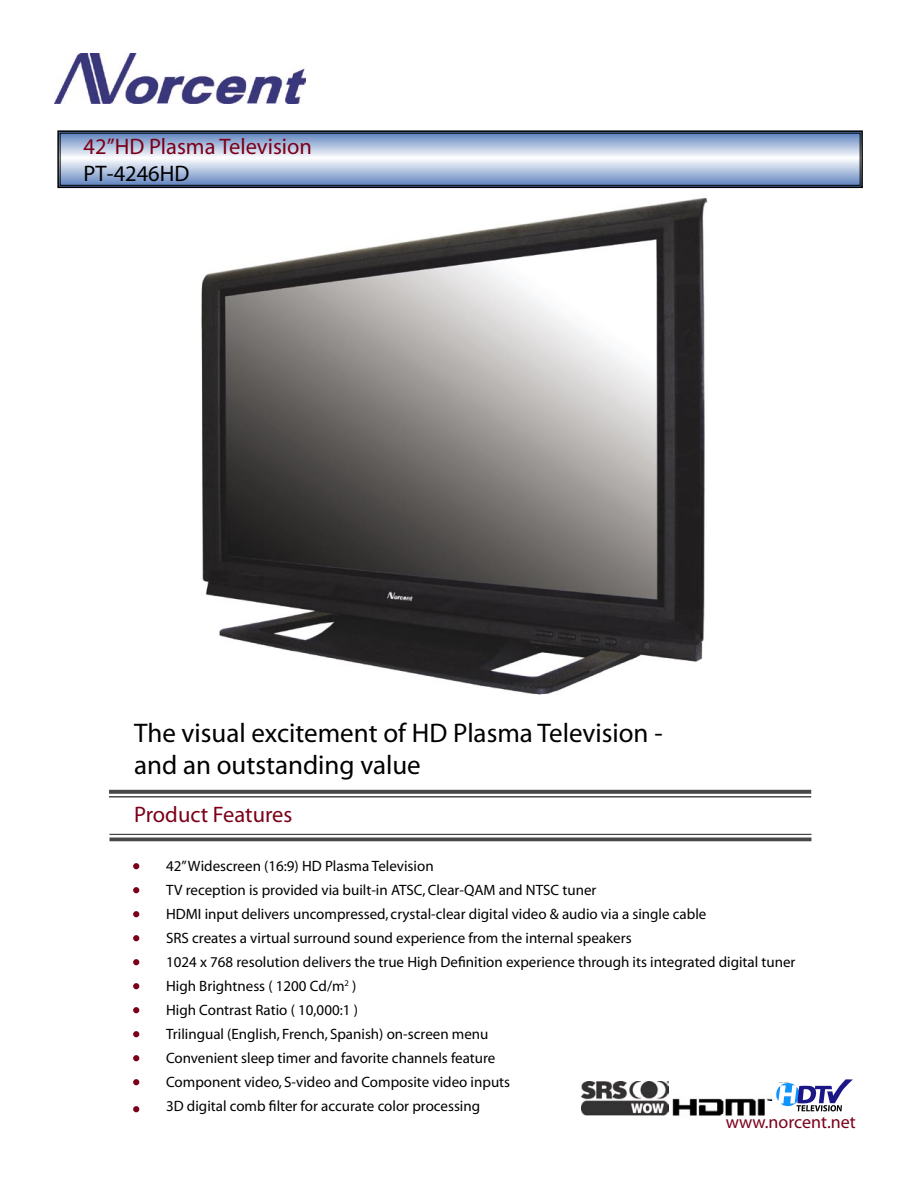
<style>
.page{position:relative;width:918px;height:1188px;background:#fff}
.page>*{position:absolute;margin:0;border:0;box-sizing:border-box;transform-origin:0 0}
.t1{font:27px "Myriad";color:#000}
.t2{font:22.5px "Myriad";color:#7c0019}
.t3{font:22.5px "Myriad";color:#000}
.t4{font:18px "Myriad";color:#7c0019}
.t5{font:15px "Myriad";color:#000}
</style>
<div class="page">
<svg style="left:57px;top:130px;width:806px;height:59px;background:#a7b7d1"></svg>
<div style="left:60px;top:133px;width:800px;height:53px;border:1px solid #000"></div>
<hr style="left:109px;top:834px;width:702px;height:1px;background:#484848">
<hr style="left:109px;top:838px;width:702px;height:3px;background:#484848">
<svg style="left:109px;top:790px;width:702px;height:4px;background:#515151"></svg>
<hr style="left:109px;top:796px;width:702px;height:1px;background:#484848">
<svg style="left:133px;top:863px;width:6px;height:6px"></svg>
<svg style="left:133px;top:887px;width:6px;height:6px"></svg>
<svg style="left:133px;top:911px;width:6px;height:6px"></svg>
<svg style="left:133px;top:935px;width:6px;height:6px"></svg>
<svg style="left:133px;top:959px;width:6px;height:6px"></svg>
<svg style="left:133px;top:983px;width:6px;height:6px"></svg>
<svg style="left:133px;top:1007px;width:6px;height:6px"></svg>
<svg style="left:133px;top:1031px;width:6px;height:6px"></svg>
<svg style="left:133px;top:1055px;width:6px;height:6px"></svg>
<svg style="left:133px;top:1079px;width:6px;height:6px"></svg>
<svg style="left:133px;top:1106px;width:6px;height:6px"></svg>
<img style="left:54px;top:54px;width:252px;height:49px">
<img style="left:201px;top:197px;width:507px;height:498px">
<svg style="left:776px;top:1079px;width:77px;height:32px"></svg>
<img style="left:672px;top:1098px;width:101px;height:18px">
<img style="left:581px;top:1081px;width:88px;height:35px">
<p class="t2" style="left:84px;top:135px;width:230px">42”HD Plasma Television</p>
<p class="t3" style="left:84px;top:162px;width:107px">PT-4246HD</p>
<p class="t1" style="left:134px;top:720px;width:530px">The visual excitement of HD Plasma Television -</p>
<p class="t1" style="left:134px;top:752px;width:288px">and an outstanding value</p>
<p class="t2" style="left:134px;top:804px;width:160px">Product Features</p>
<p class="t5" style="left:166px;top:859px;width:269px">42” Widescreen (16:9) HD Plasma Television</p>
<p class="t5" style="left:166px;top:883px;width:432px">TV reception is provided via built-in ATSC, Clear-QAM and NTSC tuner</p>
<p class="t5" style="left:166px;top:907px;width:542px">HDMI input delivers uncompressed, crystal-clear digital video &amp; audio via a single cable</p>
<p class="t5" style="left:166px;top:931px;width:467px">SRS creates a virtual surround sound experience from the internal speakers</p>
<p class="t5" style="left:166px;top:955px;width:631px">1024 x 768 resolution delivers the true High Definition experience through its integrated digital tuner</p>
<p class="t5" style="left:166px;top:979px;width:192px">High Brightness ( 1200 Cd/m<sup>2</sup> )</p>
<p class="t5" style="left:166px;top:1003px;width:193px">High Contrast Ratio ( 10,000:1 )</p>
<p class="t5" style="left:166px;top:1027px;width:324px">Trilingual (English, French, Spanish) on-screen menu</p>
<p class="t5" style="left:166px;top:1051px;width:331px">Convenient sleep timer and favorite channels feature</p>
<p class="t5" style="left:166px;top:1075px;width:346px">Component video, S-video and Composite video inputs</p>
<p class="t5" style="left:166px;top:1099px;width:316px">3D digital comb filter for accurate color processing</p>
<p class="t4" style="left:726px;top:1113px;width:131px">www.norcent.net</p>
</div>
